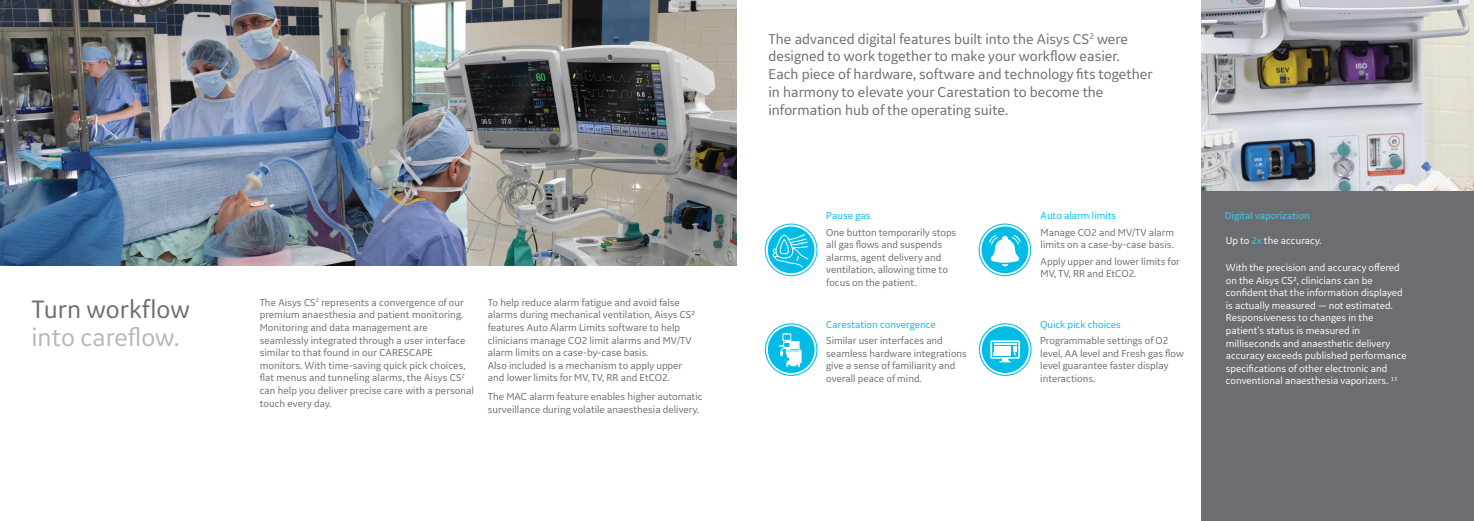
<style>
.page{position:relative;width:1474px;height:521px;background:#fff}
.page>*{position:absolute;margin:0;border:0;box-sizing:border-box;transform-origin:0 0}
.t1{font:26.25px "GE Inspira Sans";color:#b6b7bb}
.t2{font:26.25px "GE Inspira Sans";color:#6c6d70}
.t3{font:14.88px/17.8px "GE Inspira Sans";color:#6c6d70}
.t4{font:10.5px/12.6px "GE Inspira Sans";color:#6c6d70}
.t5{font:10.5px/12.6px "GE Inspira Sans";color:#fff}
.t6{font:10.5px "GE Inspira Sans";color:#02bce8}
.t7{font:10.5px "GE Inspira Sans";color:#45c7ec}
.s1{color:#45c7ec}
</style>
<div class="page">
<div style="left:1200px;top:0;width:273px;height:521px;background:#6c6d70"></div>
<img style="left:1200px;top:0;width:273px;height:190px">
<img style="left:0;top:0;width:736px;height:265px">
<div style="left:978px;top:223px;width:53px;height:53px;border:1px solid #02bce8;border-radius:50%"></div>
<div style="left:981px;top:226px;width:47px;height:47px;background:#02bce8;border-radius:50%"></div>
<svg style="left:989px;top:235px;width:32px;height:31px"></svg>
<div style="left:765px;top:323px;width:52px;height:53px;border:1px solid #02bce8;border-radius:50%"></div>
<div style="left:767px;top:326px;width:47px;height:47px;background:#02bce8;border-radius:50%"></div>
<div style="left:978px;top:323px;width:53px;height:53px;border:1px solid #02bce8;border-radius:50%"></div>
<div style="left:981px;top:326px;width:47px;height:47px;background:#02bce8;border-radius:50%"></div>
<div style="left:765px;top:224px;width:52px;height:52px;border:1px solid #02bce8;border-radius:50%"></div>
<div style="left:767px;top:227px;width:47px;height:46px;background:#02bce8;border-radius:50%"></div>
<svg style="left:772px;top:234px;width:37px;height:34px"></svg>
<svg style="left:779px;top:333px;width:22px;height:34px"></svg>
<svg style="left:990px;top:340px;width:30px;height:22px"></svg>
<p class="t2" style="left:32px;top:293px;width:160px">Turn workflow</p>
<p class="t1" style="left:32px;top:321px;width:149px">into careflow.</p>
<p class="t4" style="left:260px;top:296px;width:216px">The Aisys CS<sup>2</sup> represents a convergence of our premium anaesthesia and patient monitoring.<br>Monitoring and data management are seamlessly integrated through a user interface similar to that found in our CARESCAPE monitors. With time-saving quick pick choices, flat menus and tunneling alarms, the Aisys CS<sup>2 </sup>can help you deliver precise care with a personal touch every day.</p>
<p class="t4" style="left:488px;top:296px;width:209px">To help reduce alarm fatigue and avoid false alarms during mechanical ventilation, Aisys CS² features Auto Alarm Limits software to help clinicians manage CO2 limit alarms and MV/TV alarm limits on a case-by-case basis.<br>Also included is a mechanism to apply upper and lower limits for MV, TV, RR and EtCO2.</p>
<p class="t4" style="left:488px;top:390px;width:216px">The MAC alarm feature enables higher automatic surveillance during volatile anaesthesia delivery.</p>
<p class="t3" style="left:768px;top:29px;width:385px">The advanced digital features built into the Aisys CS<sup>2</sup> were designed to work together to make your workflow easier.<br>Each piece of hardware, software and technology fits together in harmony to elevate your Carestation to become the information hub of the operating suite.</p>
<p class="t6" style="left:826px;top:209px;width:46px">Pause gas</p>
<p class="t4" style="left:826px;top:225px;width:131px">One button temporarily stops all gas flows and suspends alarms, agent delivery and ventilation, allowing time to focus on the patient.</p>
<p class="t6" style="left:826px;top:317px;width:111px">Carestation convergence</p>
<p class="t4" style="left:826px;top:334px;width:142px">Similar user interfaces and seamless hardware integrations give a sense of familiarity and overall peace of mind.</p>
<p class="t6" style="left:1040px;top:209px;width:77px">Auto alarm limits</p>
<p class="t4" style="left:1040px;top:226px;width:135px">Manage CO2 and MV/TV alarm limits on a case-by-case basis.</p>
<p class="t4" style="left:1040px;top:255px;width:141px">Apply upper and lower limits for<br>MV, TV, RR and EtCO2.</p>
<p class="t6" style="left:1040px;top:317px;width:82px">Quick pick choices</p>
<p class="t4" style="left:1040px;top:334px;width:145px">Programmable settings of O2 level, AA level and Fresh gas flow level guarantee faster display interactions.</p>
<p class="t7" style="left:1224px;top:209px;width:87px">Digital vaporization</p>
<p class="t5" style="left:1225px;top:234px;width:97px">Up to <span class="s1">2x</span> the accuracy.</p>
<p class="t5" style="left:1225px;top:261px;width:183px">With the precision and accuracy offered on the Aisys CS², clinicians can be confident that the information displayed is actually measured — not estimated.<br>Responsiveness to changes in the patient’s status is measured in milliseconds and anaesthetic delivery accuracy exceeds published performance specifications of other electronic and conventional anaesthesia vaporizers. <sup>13</sup></p>
</div>
